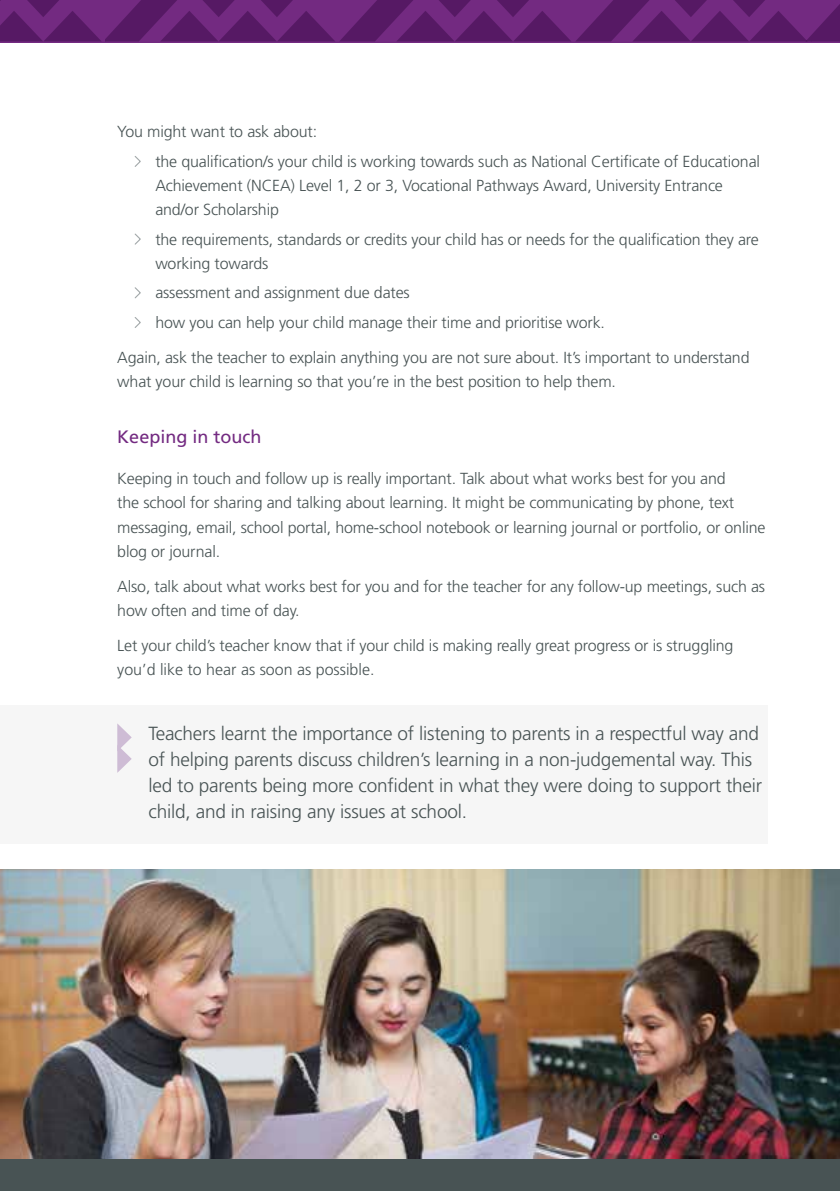
<style>
.page{position:relative;width:840px;height:1191px;background:#fff}
.page>*{position:absolute;margin:0;border:0;box-sizing:border-box;transform-origin:0 0}
.t1{font:300 19px/26px "Frutiger";letter-spacing:-.01em;color:#485354}
.t2{font:18px "Frutiger";color:#732a81}
.t3{font:300 16px/24px "Frutiger";letter-spacing:-.01em;color:#485354}
</style>
<div class="page">
<svg style="left:0;top:41px;width:839px;height:1px"></svg>
<svg style="left:0;top:0;width:839px;height:41px"></svg>
<div style="left:0;top:1158px;width:839px;height:33px;background:#485354"></div>
<img style="left:0;top:869px;width:839px;height:289px">
<svg style="left:134px;top:156px;width:7px;height:11px"></svg>
<svg style="left:134px;top:233px;width:7px;height:12px"></svg>
<svg style="left:134px;top:287px;width:7px;height:12px"></svg>
<svg style="left:134px;top:317px;width:7px;height:11px"></svg>
<div style="left:0;top:704px;width:767px;height:139px;background:#f6f6f6"></div>
<svg style="left:117px;top:723px;width:15px;height:50px"></svg>
<p class="t3" style="left:155px;top:117px;width:606px;line-height:29.6px;text-indent:-38px">You might want to ask about:<br>the qualification/s your child is working towards such as National Certificate of Educational</p>
<p class="t3" style="left:155px;top:173px;width:568px">Achievement (NCEA) Level 1, 2 or 3, Vocational Pathways Award, University Entrance and/or Scholarship</p>
<p class="t3" style="left:155px;top:227px;width:604px">the requirements, standards or credits your child has or needs for the qualification they are working towards</p>
<p class="t3" style="left:155px;top:278px;width:451px;line-height:29.6px">assessment and assignment due dates<br>how you can help your child manage their time and prioritise work.</p>
<p class="t3" style="left:117px;top:346px;width:633px">Again, ask the teacher to explain anything you are not sure about. It’s important to understand what your child is learning so that you’re in the best position to help them.</p>
<p class="t2" style="left:117px;top:426px;width:146px">Keeping in touch</p>
<p class="t3" style="left:117px;top:467px;width:649px">Keeping in touch and follow up is really important. Talk about what works best for you and<br>the school for sharing and talking about learning. It might be communicating by phone, text messaging, email, school portal, home-school notebook or learning journal or portfolio, or online blog or journal.</p>
<p class="t3" style="left:117px;top:574px;width:649px">Also, talk about what works best for you and for the teacher for any follow-up meetings, such as how often and time of day.</p>
<p class="t3" style="left:117px;top:633px;width:617px">Let your child’s teacher know that if your child is making really great progress or is struggling you’d like to hear as soon as possible.</p>
<p class="t1" style="left:148px;top:720px;width:615px">Teachers learnt the importance of listening to parents in a respectful way and of helping parents discuss children’s learning in a non-judgemental way. This led to parents being more confident in what they were doing to support their child, and in raising any issues at school.</p>
</div>
